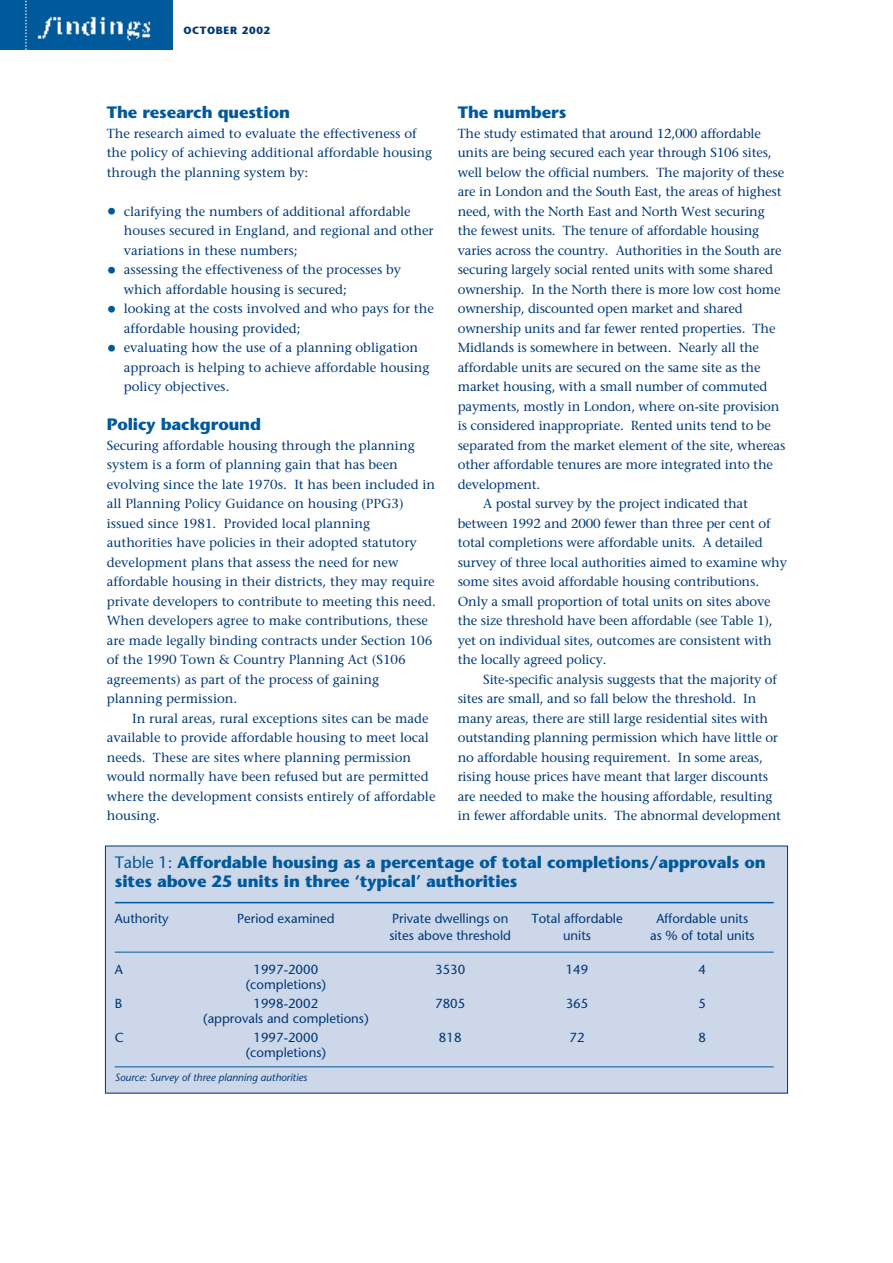
<style>
.page{position:relative;width:893px;height:1263px;background:#fff}
.page>*{position:absolute;margin:0;border:0;box-sizing:border-box;transform-origin:0 0}
.t1{font:700 16.5px/19.5px "Stone Sans";letter-spacing:-.005em;color:#00599b}
.t2{font:13.2px/19.5px "Stone Serif";letter-spacing:-.01em;color:#003876}
.t3{font:13.2px "Stone Sans";color:#003876}
.t4{font:italic 10.5px "Stone Sans";color:#003876}
.t5{font:700 10.5px "Stone Sans";letter-spacing:.065em;color:#003876}
.s1{font-family:"Stone Sans";font-size:19.5px;color:#00599b}
.s2{font-weight:400}
</style>
<div class="page">
<div style="left:0;top:0;width:173px;height:50px;background:#00599b"></div>
<img style="left:37px;top:16px;width:114px;height:25px">
<svg style="left:25px;top:0;width:2px;height:50px"></svg>
<div style="left:105px;top:846px;width:682px;height:247px;background:#cdd7ea"></div>
<hr style="left:115px;top:902px;width:658px;height:1px;background:#00599b">
<hr style="left:115px;top:952px;width:658px;height:1px;background:#00599b">
<hr style="left:115px;top:1067px;width:658px;height:1px;background:#00599b">
<p class="t5" style="left:183px;top:26px;width:88px">OCTOBER 2002</p>
<p class="t1" style="left:107px;top:105px;width:185px">The research question</p>
<p class="t2" style="left:107px;top:125px;width:327px">The research aimed to evaluate the effectiveness of the policy of achieving additional affordable housing through the planning system by:</p>
<p class="t2" style="left:124px;top:203px;width:311px;text-indent:-17px"><span class="s1">•</span> clarifying the numbers of additional affordable houses secured in England, and regional and other variations in these numbers;</p>
<p class="t2" style="left:124px;top:261px;width:279px;text-indent:-17px"><span class="s1">•</span> assessing the effectiveness of the processes by which affordable housing is secured;</p>
<p class="t2" style="left:124px;top:300px;width:311px;text-indent:-17px"><span class="s1">•</span> looking at the costs involved and who pays for the affordable housing provided;</p>
<p class="t2" style="left:124px;top:339px;width:307px;text-indent:-17px"><span class="s1">•</span> evaluating how the use of a planning obligation approach is helping to achieve affordable housing policy objectives.</p>
<p class="t1" style="left:107px;top:417px;width:156px">Policy background</p>
<p class="t2" style="left:107px;top:437px;width:330px">Securing affordable housing through the planning system is a form of planning gain that has been evolving since the late 1970s. It has been included in all Planning Policy Guidance on housing (PPG3) issued since 1981. Provided local planning authorities have policies in their adopted statutory development plans that assess the need for new affordable housing in their districts, they may require private developers to contribute to meeting this need.<br>When developers agree to make contributions, these are made legally binding contracts under Section 106 of the 1990 Town &amp; Country Planning Act (S106 agreements) as part of the process of gaining planning permission.</p>
<p class="t2" style="left:107px;top:710px;width:330px;text-indent:26px">In rural areas, rural exceptions sites can be made available to provide affordable housing to meet local needs. These are sites where planning permission would normally have been refused but are permitted where the development consists entirely of affordable housing.</p>
<p class="t1" style="left:458px;top:105px;width:110px">The numbers</p>
<p class="t2" style="left:458px;top:125px;width:305px">The study estimated that around 12,000 affordable</p>
<p class="t2" style="left:458px;top:144px;width:315px">units are being secured each year through S106 sites,</p>
<p class="t2" style="left:458px;top:164px;width:328px">well below the official numbers. The majority of these</p>
<p class="t2" style="left:458px;top:183px;width:325px">are in London and the South East, the areas of highest</p>
<p class="t2" style="left:458px;top:203px;width:308px">need, with the North East and North West securing</p>
<p class="t2" style="left:458px;top:222px;width:303px">the fewest units. The tenure of affordable housing</p>
<p class="t2" style="left:458px;top:242px;width:325px">varies across the country. Authorities in the South are</p>
<p class="t2" style="left:458px;top:261px;width:317px">securing largely social rented units with some shared</p>
<p class="t2" style="left:458px;top:281px;width:324px">ownership. In the North there is more low cost home</p>
<p class="t2" style="left:458px;top:300px;width:286px">ownership, discounted open market and shared</p>
<p class="t2" style="left:458px;top:320px;width:319px">ownership units and far fewer rented properties. The</p>
<p class="t2" style="left:458px;top:339px;width:303px">Midlands is somewhere in between. Nearly all the</p>
<p class="t2" style="left:458px;top:359px;width:304px">affordable units are secured on the same site as the</p>
<p class="t2" style="left:458px;top:378px;width:311px">market housing, with a small number of commuted</p>
<p class="t2" style="left:458px;top:398px;width:323px">payments, mostly in London, where on-site provision</p>
<p class="t2" style="left:458px;top:417px;width:315px">is considered inappropriate. Rented units tend to be</p>
<p class="t2" style="left:458px;top:437px;width:329px">separated from the market element of the site, whereas</p>
<p class="t2" style="left:458px;top:456px;width:317px">other affordable tenures are more integrated into the</p>
<p class="t2" style="left:458px;top:476px;width:84px">development.</p>
<p class="t2" style="left:483px;top:495px;width:266px">A postal survey by the project indicated that</p>
<p class="t2" style="left:458px;top:515px;width:314px">between 1992 and 2000 fewer than three per cent of</p>
<p class="t2" style="left:458px;top:534px;width:306px">total completions were affordable units. A detailed</p>
<p class="t2" style="left:458px;top:554px;width:331px">survey of three local authorities aimed to examine why</p>
<p class="t2" style="left:458px;top:573px;width:303px">some sites avoid affordable housing contributions.</p>
<p class="t2" style="left:458px;top:593px;width:314px">Only a small proportion of total units on sites above</p>
<p class="t2" style="left:458px;top:612px;width:316px">the size threshold have been affordable (see Table 1),</p>
<p class="t2" style="left:458px;top:632px;width:315px">yet on individual sites, outcomes are consistent with</p>
<p class="t2" style="left:458px;top:651px;width:150px">the locally agreed policy.</p>
<p class="t2" style="left:483px;top:671px;width:295px">Site-specific analysis suggests that the majority of</p>
<p class="t2" style="left:458px;top:690px;width:300px">sites are small, and so fall below the threshold. In</p>
<p class="t2" style="left:458px;top:710px;width:312px">many areas, there are still large residential sites with</p>
<p class="t2" style="left:458px;top:729px;width:322px">outstanding planning permission which have little or</p>
<p class="t2" style="left:458px;top:749px;width:306px">no affordable housing requirement. In some areas,</p>
<p class="t2" style="left:458px;top:768px;width:312px">rising house prices have meant that larger discounts</p>
<p class="t2" style="left:458px;top:788px;width:316px">are needed to make the housing affordable, resulting</p>
<p class="t2" style="left:458px;top:807px;width:325px">in fewer affordable units. The abnormal development</p>
<p class="t1" style="left:115px;top:854px;width:652px"><span class="s2">Table 1:</span> Affordable housing as a percentage of total completions/approvals on sites above 25 units in three ‘typical’ authorities</p>
<p class="t3" style="left:115px;top:913px;width:55px">Authority</p>
<p class="t3" style="left:237px;top:913px;width:99px">Period examined</p>
<p class="t3" style="left:392px;top:913px;width:118px">Private dwellings on</p>
<p class="t3" style="left:531px;top:913px;width:93px">Total affordable</p>
<p class="t3" style="left:656px;top:913px;width:93px">Affordable units</p>
<p class="t3" style="left:389px;top:930px;width:123px">sites above threshold</p>
<p class="t3" style="left:563px;top:930px;width:29px">units</p>
<p class="t3" style="left:650px;top:930px;width:106px">as % of total units</p>
<p class="t3" style="left:115px;top:964px;width:10px">A</p>
<p class="t3" style="left:253px;top:964px;width:66px">1997-2000</p>
<p class="t3" style="left:435px;top:964px;width:32px">3530</p>
<p class="t3" style="left:565px;top:964px;width:24px">149</p>
<p class="t3" style="left:698px;top:964px;width:9px">4</p>
<p class="t3" style="left:246px;top:979px;width:82px">(completions)</p>
<p class="t3" style="left:115px;top:998px;width:9px">B</p>
<p class="t3" style="left:253px;top:998px;width:66px">1998-2002</p>
<p class="t3" style="left:435px;top:998px;width:32px">7805</p>
<p class="t3" style="left:565px;top:998px;width:24px">365</p>
<p class="t3" style="left:698px;top:998px;width:9px">5</p>
<p class="t3" style="left:203px;top:1013px;width:167px">(approvals and completions)</p>
<p class="t3" style="left:115px;top:1033px;width:10px">C</p>
<p class="t3" style="left:253px;top:1033px;width:66px">1997-2000</p>
<p class="t3" style="left:439px;top:1033px;width:24px">818</p>
<p class="t3" style="left:569px;top:1033px;width:17px">72</p>
<p class="t3" style="left:698px;top:1033px;width:9px">8</p>
<p class="t3" style="left:246px;top:1048px;width:82px">(completions)</p>
<p class="t4" style="left:115px;top:1073px;width:194px">Source: Survey of three planning authorities</p>
</div>
